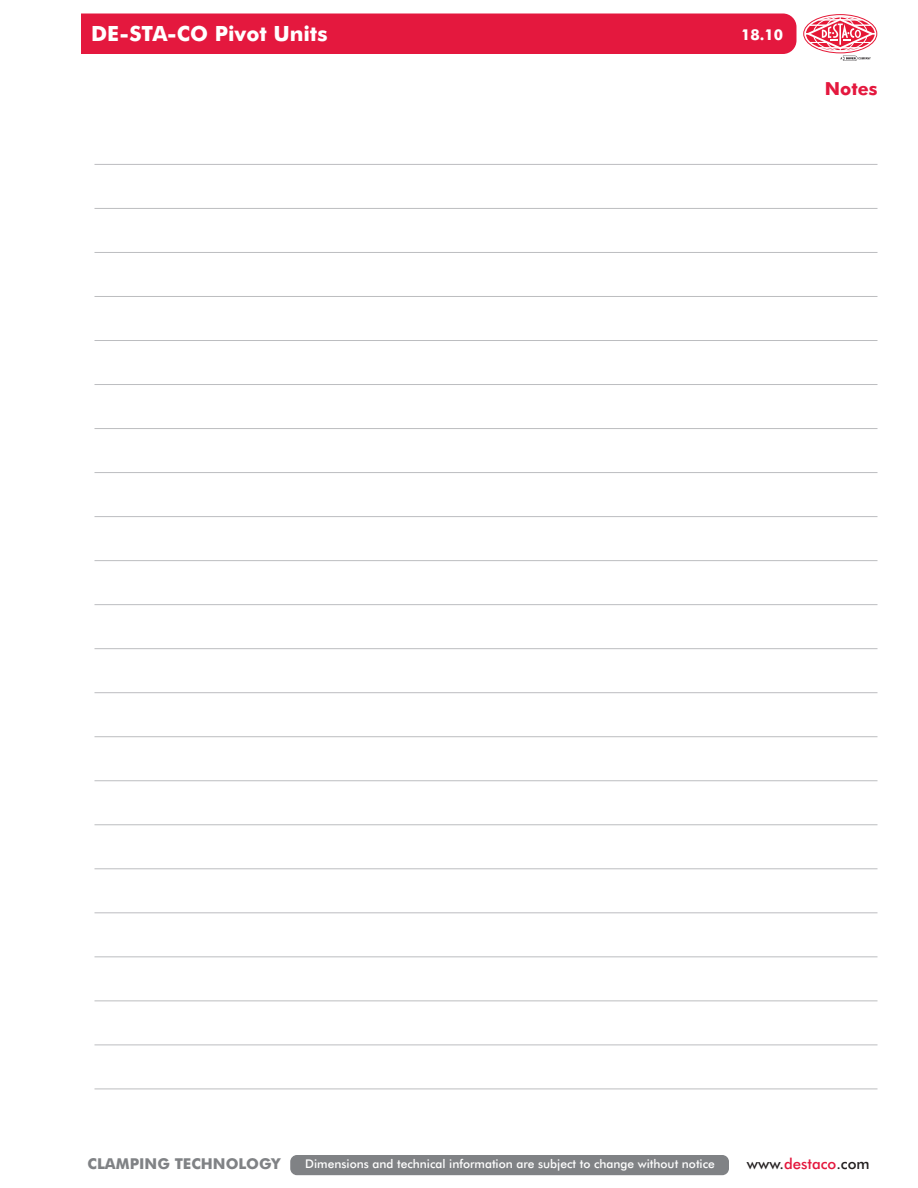
<style>
.page{position:relative;width:918px;height:1188px;background:#fff}
.page>*{position:absolute;margin:0;border:0;box-sizing:border-box;transform-origin:0 0}
.t1{font:700 21px "Futura BT";color:#fff}
.t2{font:700 18px "Futura BT";color:#e4183e}
.t3{font:700 15px "Futura BT";color:#808285}
.t4{font:500 15px "Futura BT";color:#231f20}
.t5{font:700 15px "Futura BT";color:#fff}
.t6{font:500 12px "Futura BT";color:#fff}
.s1{color:#e4183e}
</style>
<div class="page">
<div style="left:14px;top:14px;width:782px;height:40px;background:#e4183e;border-radius:14px"></div>
<div style="left:10px;top:11px;width:71px;height:47px;background:#fff"></div>
<svg style="left:804px;top:15px;width:73px;height:38px"></svg>
<div style="left:803px;top:14px;width:74px;height:39px;border:1px solid #e51836;border-radius:50%"></div>
<div style="left:813px;top:16px;width:55px;height:35px;border:1px solid #fff;border-radius:50%"></div>
<svg style="left:805px;top:18px;width:70px;height:31px"></svg>
<svg style="left:841px;top:56px;width:30px;height:5px"></svg>
<div style="left:290px;top:1155px;width:439px;height:20px;background:#808285;border-radius:7px"></div>
<hr style="left:94px;top:252px;width:784px;height:1px;background:#bcbdc0">
<hr style="left:94px;top:296px;width:784px;height:1px;background:#bcbdc0">
<hr style="left:94px;top:340px;width:784px;height:1px;background:#bcbdc0">
<hr style="left:94px;top:384px;width:784px;height:1px;background:#bcbdc0">
<hr style="left:94px;top:428px;width:784px;height:1px;background:#bcbdc0">
<hr style="left:94px;top:472px;width:784px;height:1px;background:#bcbdc0">
<hr style="left:94px;top:516px;width:784px;height:1px;background:#bcbdc0">
<hr style="left:94px;top:560px;width:784px;height:1px;background:#bcbdc0">
<hr style="left:94px;top:604px;width:784px;height:1px;background:#bcbdc0">
<hr style="left:94px;top:648px;width:784px;height:1px;background:#bcbdc0">
<hr style="left:94px;top:692px;width:784px;height:1px;background:#bcbdc0">
<hr style="left:94px;top:736px;width:784px;height:1px;background:#bcbdc0">
<hr style="left:94px;top:780px;width:784px;height:1px;background:#bcbdc0">
<hr style="left:94px;top:824px;width:784px;height:1px;background:#bcbdc0">
<hr style="left:94px;top:868px;width:784px;height:1px;background:#bcbdc0">
<hr style="left:94px;top:912px;width:784px;height:1px;background:#bcbdc0">
<hr style="left:94px;top:956px;width:784px;height:1px;background:#bcbdc0">
<hr style="left:94px;top:1000px;width:784px;height:1px;background:#bcbdc0">
<hr style="left:94px;top:1045px;width:784px;height:1px;background:#bcbdc0">
<hr style="left:94px;top:1089px;width:784px;height:1px;background:#bcbdc0">
<hr style="left:94px;top:208px;width:784px;height:1px;background:#bcbdc0">
<hr style="left:94px;top:164px;width:784px;height:1px;background:#bcbdc0">
<h1 class="t1" style="left:91px;top:25px;width:238px">DE-STA-CO Pivot Units</h1>
<p class="t5" style="left:741px;top:29px;width:44px">18.10</p>
<h2 class="t2" style="left:825px;top:81px;width:54px">Notes</h2>
<p class="t3" style="left:88px;top:1158px;width:194px">CLAMPING TECHNOLOGY</p>
<p class="t6" style="left:305px;top:1159px;width:411px">Dimensions and technical information are subject to change without notice</p>
<p class="t4" style="left:747px;top:1158px;width:124px">www.<span class="s1">destaco</span>.com</p>
</div>
